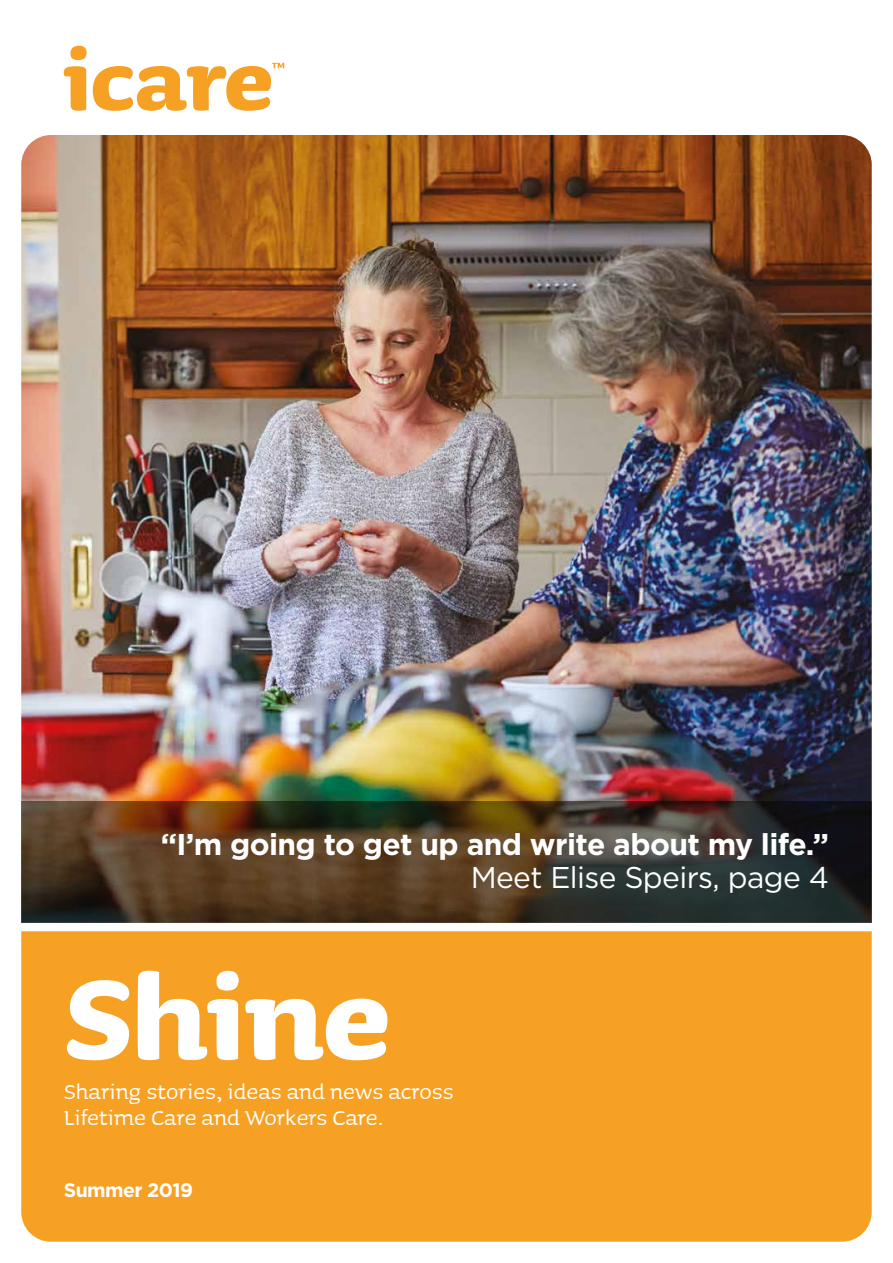
<style>
.page{position:relative;width:893px;height:1263px;background:#fff}
.page>*{position:absolute;margin:0;border:0;box-sizing:border-box;transform-origin:0 0}
.t1{font:700 145.5px "Sauna";letter-spacing:-.01em;color:#fff}
.t2{font:700 30px/33px "Gotham";letter-spacing:-.02em;color:#fff;text-align:right}
.t3{font:27px/25.5px "Sauna";color:#fff}
.t4{font:700 19.5px "Gotham";letter-spacing:-.03em;color:#fff}
.s1{font-weight:400}
</style>
<div class="page">
<img style="left:21px;top:135px;width:851px;height:666px">
<div style="left:21px;top:931px;width:851px;height:311px;background:#f6a124"></div>
<svg style="left:64px;top:46px;width:23px;height:65px"></svg>
<svg style="left:93px;top:63px;width:191px;height:48px"></svg>
<svg style="left:21px;top:801px;width:851px;height:122px;background:#443726"></svg>
<p class="t2" style="left:161px;top:828px;width:670px">“I’m going to get up and write about my life.”<br><span class="s1">Meet Elise Speirs, page 4</span></p>
<h1 class="t1" style="left:64px;top:926px;width:328px">Shine</h1>
<h1 class="t3" style="left:64px;top:1078px;width:391px">Sharing stories, ideas and news across<br>Lifetime Care and Workers Care.</h1>
<p class="t4" style="left:64px;top:1177px;width:131px">Summer 2019</p>
</div>
